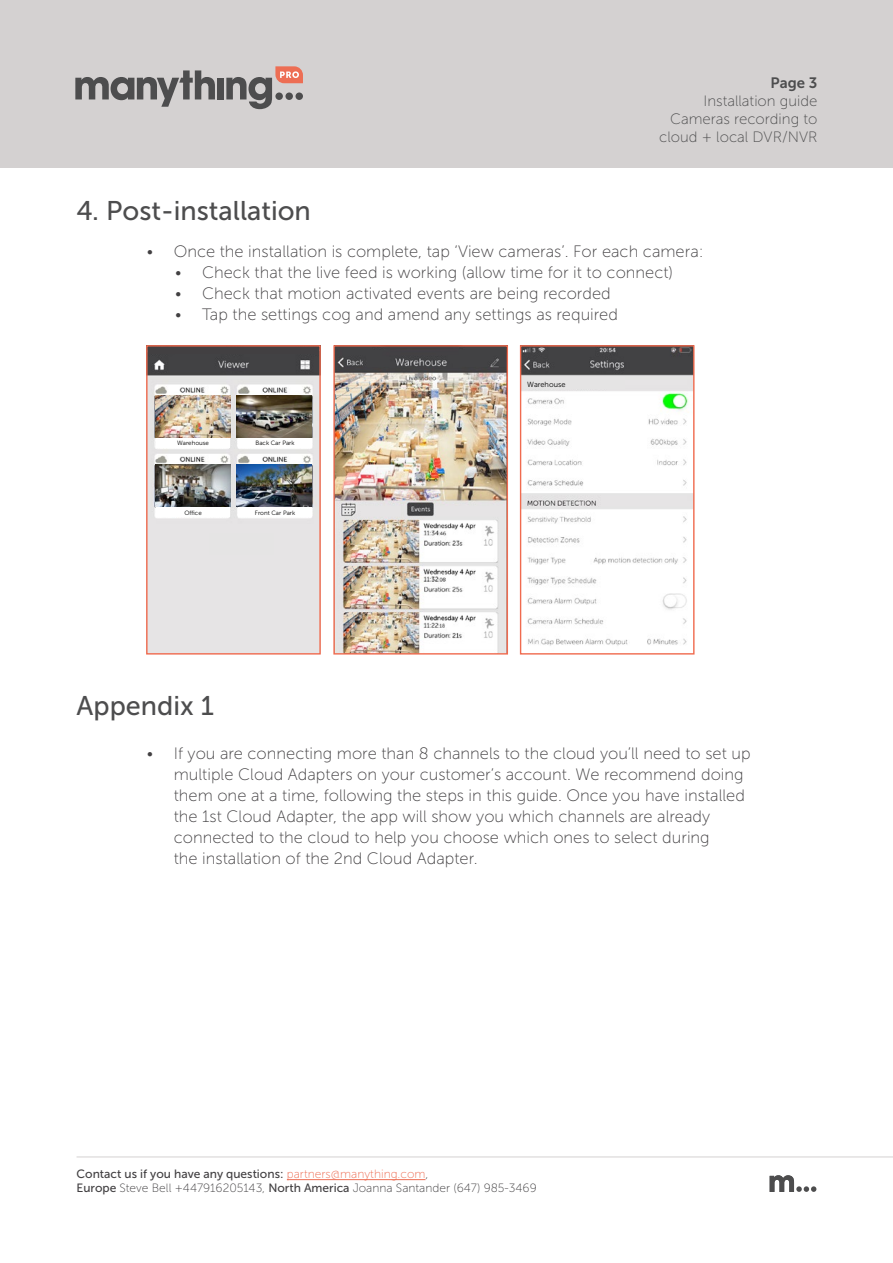
<style>
.page{position:relative;width:893px;height:1263px;background:#fff}
.page>*{position:absolute;margin:0;border:0;box-sizing:border-box;transform-origin:0 0}
.t1{font:27px "Museo Sans 500";color:#4d4d4e}
.t2{font:16.5px/21px "Museo Sans 100";color:#424042}
.t3{font:15px/18px "Museo Sans 100";color:#4d4d4e;text-align:right}
.t4{font:15px "Museo Sans 700";color:#4d4d4e}
.t5{font:12px "Museo Sans 100";color:#424042}
.t6{font:12px "Museo Sans 500";color:#424042}
.t7{font:7.5px "Museo Sans 300";color:#000}
.t8{font:6.15px "Museo Sans 300";color:#000}
.s1{font-family:"Museo Sans 100";color:#ed6e54}
.s2{font-family:"Museo Sans 100"}
.s3{font-family:"Museo Sans 500"}
</style>
<div class="page">
<hr style="left:287px;top:1179px;width:138px;height:1px;background:#ed6e54">
<hr style="left:77px;top:1157px;width:816px;height:1px;background:#d4d1d1">
<svg style="left:770px;top:1175px;width:46px;height:17px"></svg>
<div style="left:0;top:0;width:893px;height:168px;background:#d4d1d1"></div>
<svg style="left:75px;top:70px;width:140px;height:37px"></svg>
<div style="left:217px;top:78px;width:7px;height:21px;background:#4d4d4e"></div>
<svg style="left:226px;top:66px;width:77px;height:43px"></svg>
<img style="left:522px;top:347px;width:170px;height:299px">
<div style="left:520px;top:345px;width:174px;height:309px;border:1px solid #f06b4f"></div>
<div style="left:525px;top:376px;width:100px;height:13px;background:#e5e4e4"></div>
<img style="left:335px;top:347px;width:171px;height:305px">
<div style="left:333px;top:345px;width:175px;height:309px;border:1px solid #f06b4f"></div>
<img style="left:148px;top:347px;width:171px;height:305px">
<div style="left:146px;top:345px;width:175px;height:309px;border:1px solid #f06b4f"></div>
<div style="left:156px;top:437px;width:74px;height:11px;background:#fff"></div>
<div style="left:156px;top:507px;width:74px;height:10px;background:#fff"></div>
<div style="left:238px;top:437px;width:74px;height:11px;background:#fff"></div>
<div style="left:238px;top:507px;width:74px;height:10px;background:#fff"></div>
<div style="left:148px;top:347px;width:170px;height:7px;background:#424042"></div>
<div style="left:209px;top:533px;width:65px;height:21px;background:#e5e4e4"></div>
<img style="left:155px;top:465px;width:75px;height:42px">
<img style="left:155px;top:395px;width:75px;height:42px">
<img style="left:237px;top:465px;width:75px;height:42px">
<img style="left:237px;top:395px;width:75px;height:42px">
<p class="t4" style="left:771px;top:74px;width:48px">Page 3</p>
<p class="t3" style="left:659px;top:92px;width:160px">Installation guide<br>Cameras recording to cloud + local DVR/NVR</p>
<h1 class="t1" style="left:77px;top:195px;width:236px">4. Post-installation</h1>
<p class="t2" style="left:147px;top:241px;width:558px">• Once the installation is complete, tap ‘View cameras’. For each camera:</p>
<p class="t2" style="left:175px;top:262px;width:500px">• Check that the live feed is working (allow time for it to connect)</p>
<p class="t2" style="left:175px;top:283px;width:437px">• Check that motion activated events are being recorded</p>
<p class="t2" style="left:175px;top:304px;width:444px">• Tap the settings cog and amend any settings as required</p>
<p class="t8" style="left:177px;top:440px;width:33px">Warehouse</p>
<p class="t8" style="left:184px;top:509px;width:19px">Office</p>
<p class="t8" style="left:256px;top:440px;width:41px">Back Car Park</p>
<p class="t8" style="left:255px;top:509px;width:42px">Front Car Park</p>
<p class="t7" style="left:527px;top:380px;width:40px">Warehouse</p>
<h1 class="t1" style="left:77px;top:691px;width:139px">Appendix 1</h1>
<p class="t2" style="left:174px;top:743px;width:578px;text-indent:-27px">• If you are connecting more than 8 channels to the cloud you’ll need to set up multiple Cloud Adapters on your customer’s account. We recommend doing them one at a time, following the steps in this guide. Once you have installed the 1st Cloud Adapter, the app will show you which channels are already connected to the cloud to help you choose which ones to select during<br>the installation of the 2nd Cloud Adapter.</p>
<p class="t6" style="left:77px;top:1168px;width:353px">Contact us if you have any questions: <span class="s1">partners@manything.com</span><span class="s2">,</span></p>
<p class="t5" style="left:77px;top:1181px;width:462px"><span class="s3">Europe</span> Steve Bell +447916205143, <span class="s3">North America</span> Joanna Santander (647) 985-3469</p>
</div>
